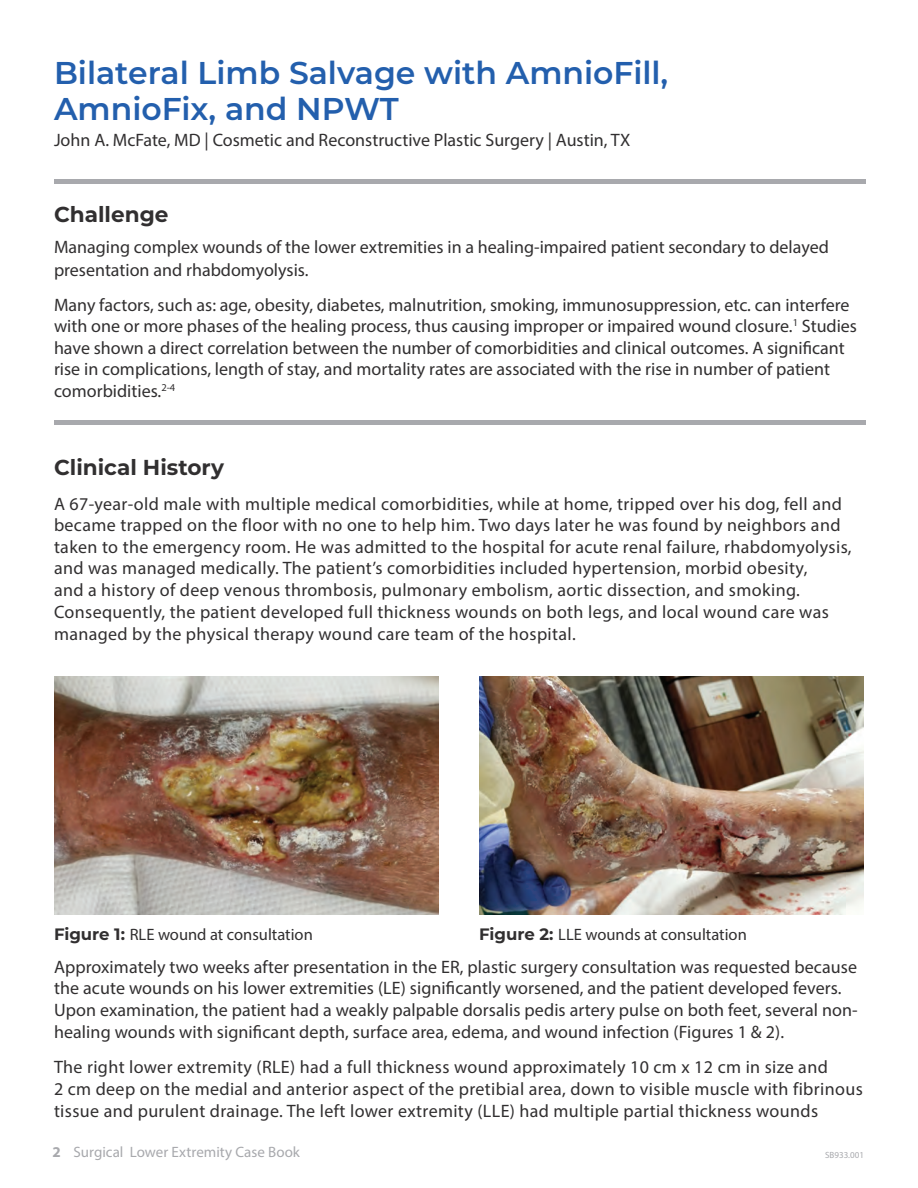
<style>
.page{position:relative;width:918px;height:1188px;background:#fff}
.page>*{position:absolute;margin:0;border:0;box-sizing:border-box;transform-origin:0 0}
.t1{font:600 31.5px/36px "Montserrat";color:#235fad}
.t2{font:700 21.6px "Montserrat";color:#312f30}
.t3{font:18px/21.6px "Myriad Pro";letter-spacing:.005em;color:#312f30}
.t4{font:16.5px "Myriad Pro";color:#312f30}
.t5{font:15px "Myriad Pro";color:#a8a9ad}
.t6{font:9px "Myriad Pro";color:#a8a9ad}
.s1{font-family:"Montserrat";font-weight:700}
.s2{font-weight:700}
</style>
<div class="page">
<img style="left:54px;top:676px;width:385px;height:238px">
<img style="left:479px;top:676px;width:385px;height:238px">
<hr style="left:54px;top:179px;width:812px;height:4px;background:#a8a9ad">
<hr style="left:54px;top:420px;width:812px;height:4px;background:#a8a9ad">
<p class="t1" style="left:54px;top:54px;width:616px">Bilateral Limb Salvage with AmnioFill,<br>AmnioFix, and NPWT</p>
<p class="t3" style="left:54px;top:129px;width:578px">John A. McFate, MD | Cosmetic and Reconstructive Plastic Surgery | Austin, TX</p>
<p class="t2" style="left:54px;top:198px;width:116px">Challenge</p>
<p class="t3" style="left:54px;top:235px;width:776px;line-height:22.5px">Managing complex wounds of the lower extremities in a healing-impaired patient secondary to delayed presentation and rhabdomyolysis.</p>
<p class="t3" style="left:54px;top:294px;width:805px">Many factors, such as: age, obesity, diabetes, malnutrition, smoking, immunosuppression, etc. can interfere with one or more phases of the healing process, thus causing improper or impaired wound closure.<sup>1</sup> Studies have shown a direct correlation between the number of comorbidities and clinical outcomes. A significant rise in complications, length of stay, and mortality rates are associated with the rise in number of patient comorbidities.<sup>2-4</sup></p>
<p class="t2" style="left:54px;top:451px;width:172px">Clinical History</p>
<p class="t3" style="left:54px;top:492px;width:799px">A 67-year-old male with multiple medical comorbidities, while at home, tripped over his dog, fell and became trapped on the floor with no one to help him. Two days later he was found by neighbors and taken to the emergency room. He was admitted to the hospital for acute renal failure, rhabdomyolysis, and was managed medically. The patient’s comorbidities included hypertension, morbid obesity,<br>and a history of deep venous thrombosis, pulmonary embolism, aortic dissection, and smoking.<br>Consequently, the patient developed full thickness wounds on both legs, and local wound care was managed by the physical therapy wound care team of the hospital.</p>
<p class="t4" style="left:54px;top:924px;width:260px"><span class="s1">Figure 1:</span> RLE wound at consultation</p>
<p class="t4" style="left:479px;top:924px;width:269px"><span class="s1">Figure 2:</span> LLE wounds at consultation</p>
<p class="t3" style="left:54px;top:955px;width:805px">Approximately two weeks after presentation in the ER, plastic surgery consultation was requested because the acute wounds on his lower extremities (LE) significantly worsened, and the patient developed fevers.<br>Upon examination, the patient had a weakly palpable dorsalis pedis artery pulse on both feet, several non&shy;healing wounds with significant depth, surface area, edema, and wound infection (Figures 1 &amp; 2).</p>
<p class="t3" style="left:54px;top:1056px;width:810px">The right lower extremity (RLE) had a full thickness wound approximately 10 cm x 12 cm in size and<br>2 cm deep on the medial and anterior aspect of the pretibial area, down to visible muscle with fibrinous tissue and purulent drainage. The left lower extremity (LLE) had multiple partial thickness wounds</p>
<p class="t5" style="left:53px;top:1143px;width:249px"><span class="s2">2</span> Surgical Lower Extremity Case Book</p>
<p class="t6" style="left:825px;top:1149px;width:40px">SB933.001</p>
</div>
